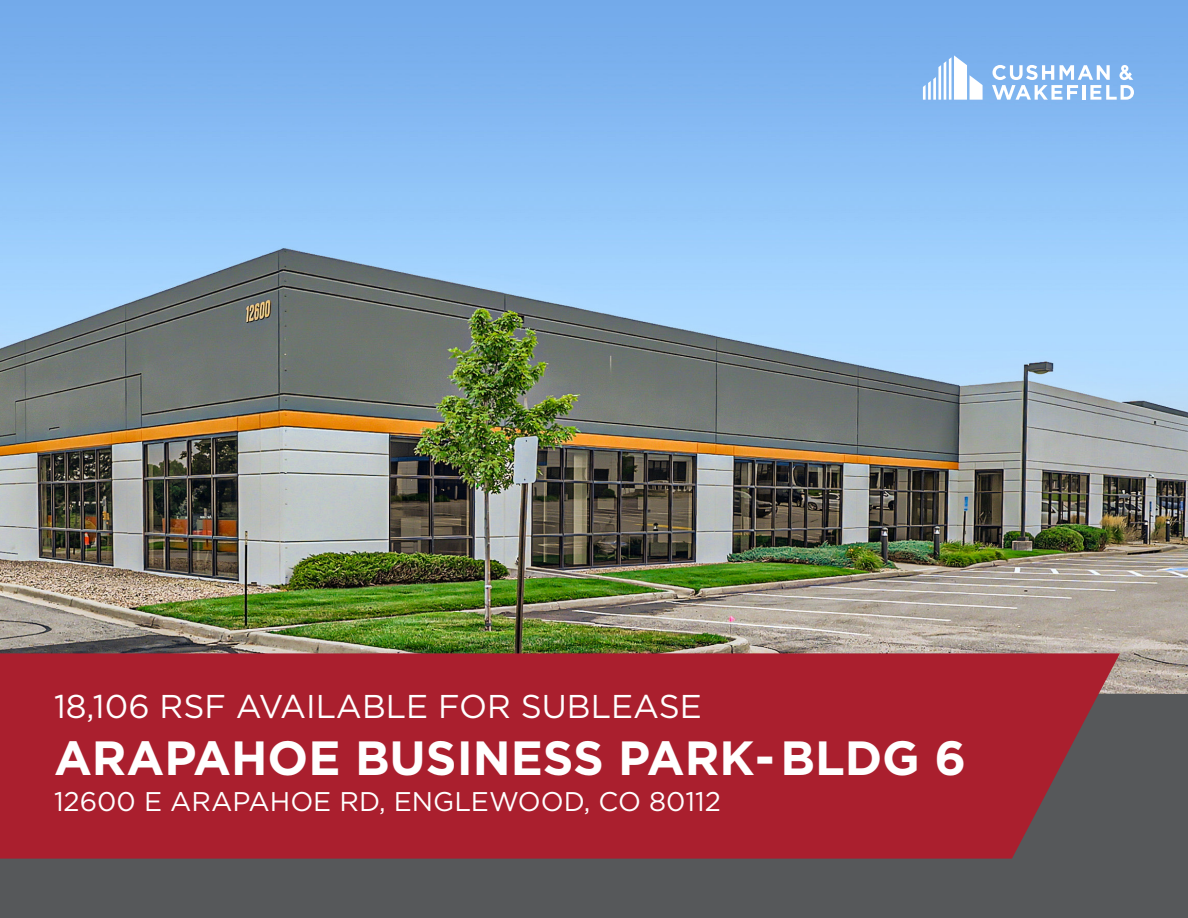
<style>
.page{position:relative;width:1188px;height:918px;background:#fff}
.page>*{position:absolute;margin:0;border:0;box-sizing:border-box;transform-origin:0 0}
.t1{font:700 48px "Gotham";color:#fff}
.t2{font:33px "Gotham";color:#fff}
.t3{font:27px "Gotham";color:#fff}
</style>
<div class="page">
<div style="left:0;top:690px;width:1188px;height:228px;background:#56585a"></div>
<img style="left:0;top:0;width:1188px;height:694px">
<div style="left:0;top:653px;width:1120px;height:206px;background:#aa1f2e"></div>
<svg style="left:923px;top:55px;width:60px;height:45px"></svg>
<svg style="left:992px;top:65px;width:142px;height:35px"></svg>
<p class="t2" style="left:54px;top:685px;width:649px">18,106 RSF AVAILABLE FOR SUBLEASE</p>
<h1 class="t1" style="left:54px;top:726px;width:914px">ARAPAHOE BUSINESS PARK-BLDG 6</h1>
<p class="t3" style="left:54px;top:784px;width:668px">12600 E ARAPAHOE RD, ENGLEWOOD, CO 80112</p>
</div>
